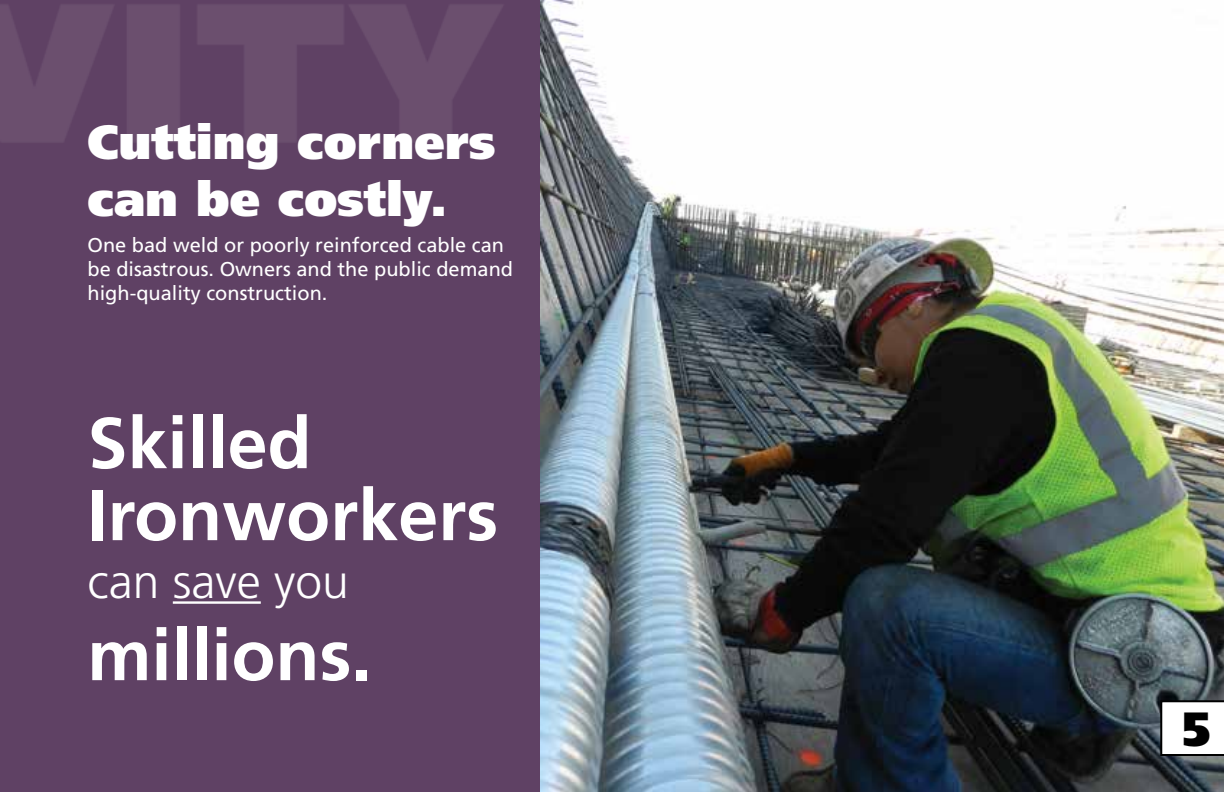
<style>
.page{position:relative;width:1224px;height:792px;background:#fff}
.page>*{position:absolute;margin:0;border:0;box-sizing:border-box;transform-origin:0 0}
.t1{font:700 72px/72px "Frutiger";color:#fff}
.t2{font:900 48px/57.6px "Frutiger";color:#fff}
.t3{font:300 48px "Frutiger";color:#fff}
.t4{font:900 48px "Frutiger";color:#000}
.t5{font:20px/24px "Frutiger";color:#fff}
</style>
<div class="page">
<img style="left:0;top:0;width:540px;height:792px">
<img style="left:540px;top:0;width:684px;height:792px">
<svg style="left:1160px;top:700px;width:64px;height:56px"></svg>
<hr style="left:173px;top:601px;width:88px;height:3px;background:#fff">
<h2 class="t2" style="left:87px;top:112px;width:409px">Cutting corners can be costly.</h2>
<p class="t5" style="left:87px;top:233px;width:427px">One bad weld or poorly reinforced cable can be disastrous. Owners and the public demand high-quality construction.</p>
<h1 class="t1" style="left:87px;top:407px;width:412px">Skilled<br>Ironworkers</h1>
<h2 class="t3" style="left:87px;top:554px;width:263px">can save you</h2>
<h1 class="t1" style="left:87px;top:619px;width:286px">millions.</h1>
<h2 class="t4" style="left:1182px;top:700px;width:30px">5</h2>
</div>
